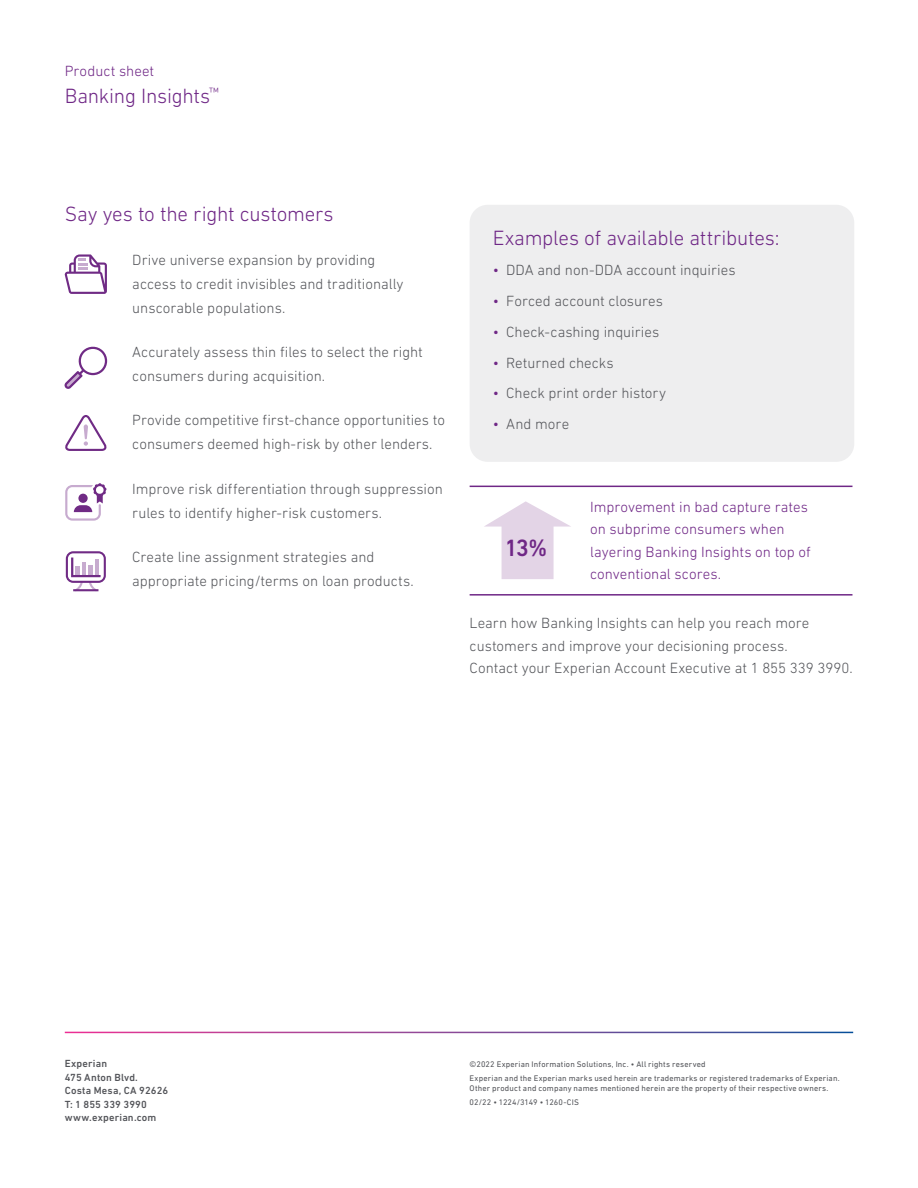
<style>
.page{position:relative;width:918px;height:1188px;background:#fff}
.page>*{position:absolute;margin:0;border:0;box-sizing:border-box;transform-origin:0 0}
.Subhead_10_14{font:500 24px "DIN Next W1 G";color:#6f2786}
.Body_text_10_14{font:300 21px "DIN Next W1 G";letter-spacing:-.01em;color:#6f2786}
.Body_text_10_14-2{font:300 15px/24px "DIN Next W1 G";color:#54555a}
.Subhead_10_14-2{font:300 15px/22.5px "DIN Next W1 G";color:#54555a}
.Subhead_10_14-3{font:300 15px/22.5px "DIN Next W1 G";color:#6f2786}
.t1{font:500 10.5px/13.5px "DIN Next W1 G";letter-spacing:.015em;color:#54555a}
.t2{font:8.25px/14.2px "DIN Next W1 G";letter-spacing:.02em;color:#54555a}
.s1{color:#6f2786}
</style>
<div class="page">
<div style="left:470px;top:205px;width:384px;height:257px;background:#eeeeef;border-radius:18px"></div>
<svg style="left:65px;top:346px;width:42px;height:43px"></svg>
<svg style="left:65px;top:254px;width:42px;height:40px"></svg>
<svg style="left:65px;top:483px;width:42px;height:38px"></svg>
<svg style="left:65px;top:415px;width:42px;height:36px"></svg>
<svg style="left:66px;top:551px;width:40px;height:40px"></svg>
<svg style="left:484px;top:501px;width:87px;height:78px"></svg>
<hr style="left:470px;top:486px;width:382px;height:1px;background:#6f2786">
<hr style="left:470px;top:594px;width:382px;height:2px;background:#6f2786">
<p class="Subhead_10_14-3" style="left:65px;top:60px;width:91px">Product sheet</p>
<h2 class="Body_text_10_14" style="left:65px;top:83px;width:156px">Banking Insights<sup>™</sup></h2>
<p class="Body_text_10_14" style="left:65px;top:201px;width:270px">Say yes to the right customers</p>
<p class="Body_text_10_14-2" style="left:132px;top:248px;width:273px">Drive universe expansion by providing access to credit invisibles and traditionally unscorable populations.</p>
<p class="Body_text_10_14-2" style="left:132px;top:340px;width:292px">Accurately assess thin files to select the right consumers during acquisition.</p>
<p class="Body_text_10_14-2" style="left:132px;top:408px;width:314px">Provide competitive first-chance opportunities to consumers deemed high-risk by other lenders.</p>
<p class="Body_text_10_14-2" style="left:132px;top:476px;width:312px">Improve risk differentiation through suppression rules to identify higher-risk customers.</p>
<p class="Body_text_10_14-2" style="left:132px;top:545px;width:283px">Create line assignment strategies and appropriate pricing/terms on loan products.</p>
<p class="Body_text_10_14" style="left:493px;top:225px;width:288px">Examples of available attributes:</p>
<p class="Subhead_10_14-2" style="left:493px;top:259px;width:244px"><span class="s1">•</span> DDA and non-DDA account inquiries</p>
<p class="Subhead_10_14-2" style="left:493px;top:290px;width:172px"><span class="s1">•</span> Forced account closures</p>
<p class="Subhead_10_14-2" style="left:493px;top:320px;width:168px"><span class="s1">•</span> Check-cashing inquiries</p>
<p class="Subhead_10_14-2" style="left:493px;top:351px;width:123px"><span class="s1">•</span> Returned checks</p>
<p class="Subhead_10_14-2" style="left:493px;top:382px;width:175px"><span class="s1">•</span> Check print order history</p>
<p class="Subhead_10_14-2" style="left:493px;top:413px;width:78px"><span class="s1">•</span> And more</p>
<p class="Subhead_10_14" style="left:504px;top:534px;width:44px">13%</p>
<p class="Subhead_10_14-3" style="left:590px;top:495px;width:222px">Improvement in bad capture rates on subprime consumers when layering Banking Insights on top of conventional scores.</p>
<p class="Subhead_10_14-2" style="left:470px;top:612px;width:385px">Learn how Banking Insights can help you reach more customers and improve your decisioning process.<br>Contact your Experian Account Executive at 1 855 339 3990.</p>
<p class="t1" style="left:65px;top:1057px;width:105px">Experian<br>475 Anton Blvd.<br>Costa Mesa, CA 92626<br>T: 1 855 339 3990 www.experian.com</p>
<p class="t2" style="left:470px;top:1057px;width:372px">©2022 Experian Information Solutions, Inc. • All rights reserved<br>Experian and the Experian marks used herein are trademarks or registered trademarks of Experian.</p>
<p class="t2" style="left:470px;top:1081px;width:360px">Other product and company names mentioned herein are the property of their respective owners.<br>02/22 • 1224/3149 • 1260-CIS</p>
</div>
